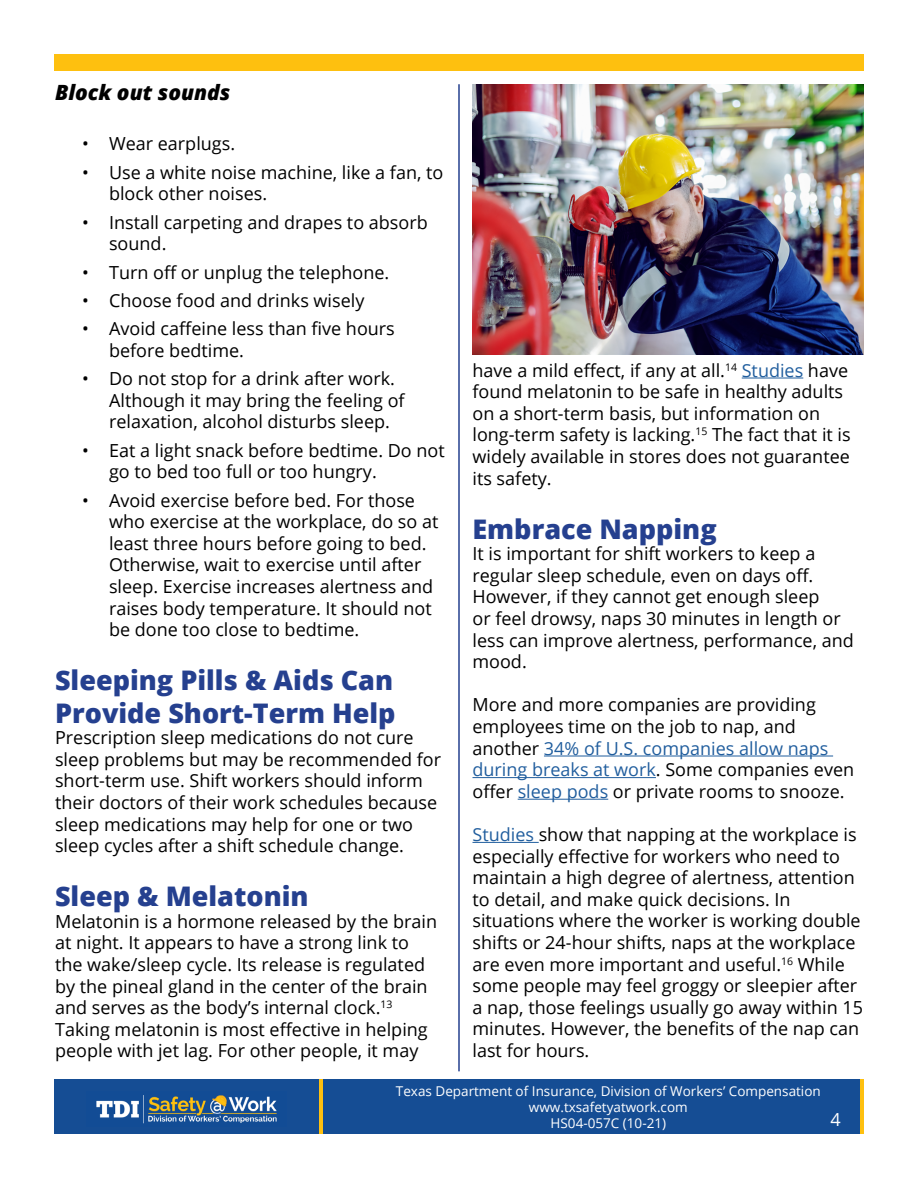
<style>
.page{position:relative;width:918px;height:1188px;background:#fff}
.page>*{position:absolute;margin:0;border:0;box-sizing:border-box;transform-origin:0 0}
.t1{font:800 27px/32.4px "Open Sans";color:#25408f}
.t2{font:italic 800 21px "Open Sans";color:#000}
.t3{font:18px/21.6px "Open Sans";color:#000}
.t4{font:18px "Open Sans";color:#fff}
.t5{font:13.5px/16.2px "Open Sans";color:#fff;text-align:center}
.s1{color:#215e9e}
</style>
<div class="page">
<img style="left:472px;top:84px;width:392px;height:270px">
<div style="left:54px;top:1080px;width:810px;height:54px;background:#154d94"></div>
<img style="left:96px;top:1095px;width:181px;height:29px">
<hr style="left:860px;top:1080px;width:4px;height:54px;background:#fec00f">
<hr style="left:319px;top:1080px;width:4px;height:54px;background:#fec00f">
<hr style="left:458px;top:84px;width:2px;height:987px;background:#25408f">
<div style="left:54px;top:54px;width:810px;height:17px;background:#fec00f"></div>
<hr style="left:742px;top:378px;width:61px;height:1px;background:#215e9e">
<hr style="left:544px;top:756px;width:289px;height:1px;background:#215e9e">
<hr style="left:472px;top:777px;width:184px;height:1px;background:#215e9e">
<hr style="left:518px;top:799px;width:90px;height:1px;background:#215e9e">
<hr style="left:472px;top:842px;width:67px;height:1px;background:#215e9e">
<h3 class="t2" style="left:55px;top:77px;width:177px">Block out sounds</h3>
<p class="t3" style="left:82px;top:132px;width:155px">• Wear earplugs.</p>
<p class="t3" style="left:109px;top:161px;width:336px;text-indent:-27px">• Use a white noise machine, like a fan, to block other noises.</p>
<p class="t3" style="left:109px;top:211px;width:320px;text-indent:-27px">• Install carpeting and drapes to absorb sound.</p>
<p class="t3" style="left:82px;top:261px;width:309px">• Turn off or unplug the telephone.</p>
<p class="t3" style="left:82px;top:289px;width:284px">• Choose food and drinks wisely</p>
<p class="t3" style="left:109px;top:317px;width:287px;text-indent:-27px">• Avoid caffeine less than five hours before bedtime.</p>
<p class="t3" style="left:109px;top:367px;width:297px;text-indent:-27px">• Do not stop for a drink after work.<br>Although it may bring the feeling of relaxation, alcohol disturbs sleep.</p>
<p class="t3" style="left:109px;top:439px;width:337px;text-indent:-27px">• Eat a light snack before bedtime. Do not go to bed too full or too hungry.</p>
<p class="t3" style="left:109px;top:489px;width:331px;text-indent:-27px">• Avoid exercise before bed. For those who exercise at the workplace, do so at least three hours before going to bed.<br>Otherwise, wait to exercise until after sleep. Exercise increases alertness and raises body temperature. It should not be done too close to bedtime.</p>
<h2 class="t1" style="left:55px;top:663px;width:342px">Sleeping Pills &amp; Aids Can<br>Provide Short-Term Help</h2>
<p class="t3" style="left:55px;top:726px;width:388px">Prescription sleep medications do not cure sleep problems but may be recommended for short-term use. Shift workers should inform their doctors of their work schedules because sleep medications may help for one or two sleep cycles after a shift schedule change.</p>
<h2 class="t1" style="left:55px;top:879px;width:255px">Sleep &amp; Melatonin</h2>
<p class="t3" style="left:55px;top:910px;width:384px">Melatonin is a hormone released by the brain at night. It appears to have a strong link to the wake/sleep cycle. Its release is regulated by the pineal gland in the center of the brain and serves as the body’s internal clock.<sup>13</sup></p>
<p class="t3" style="left:55px;top:1018px;width:374px">Taking melatonin is most effective in helping</p>
<p class="t3" style="left:55px;top:1040px;width:365px">people with jet lag. For other people, it may</p>
<p class="t3" style="left:472px;top:359px;width:380px">have a mild effect, if any at all.<sup>14</sup> <span class="s1">Studies</span> have found melatonin to be safe in healthy adults on a short-term basis, but information on long-term safety is lacking.<sup>15</sup> The fact that it is widely available in stores does not guarantee its safety.</p>
<h2 class="t1" style="left:472px;top:511px;width:246px">Embrace Napping</h2>
<p class="t3" style="left:472px;top:542px;width:383px">It is important for shift workers to keep a regular sleep schedule, even on days off.<br>However, if they cannot get enough sleep<br>or feel drowsy, naps 30 minutes in length or less can improve alertness, performance, and mood.</p>
<p class="t3" style="left:472px;top:694px;width:383px">More and more companies are providing employees time on the job to nap, and another <span class="s1">34% of U.S. companies allow naps during breaks at work</span>. Some companies even offer <span class="s1">sleep pods</span> or private rooms to snooze.</p>
<p class="t3" style="left:472px;top:823px;width:392px"><span class="s1">Studies</span> show that napping at the workplace is especially effective for workers who need to maintain a high degree of alertness, attention to detail, and make quick decisions. In situations where the worker is working double shifts or 24-hour shifts, naps at the workplace are even more important and useful.<sup>16</sup> While some people may feel groggy or sleepier after a nap, those feelings usually go away within 15 minutes. However, the benefits of the nap can last for hours.</p>
<p class="t5" style="left:396px;top:1082px;width:426px">Texas Department of Insurance, Division of Workers’ Compensation www.txsafetyatwork.com<br>HS04-057C (10-21)</p>
<p class="t4" style="left:831px;top:1107px;width:12px">4</p>
</div>
